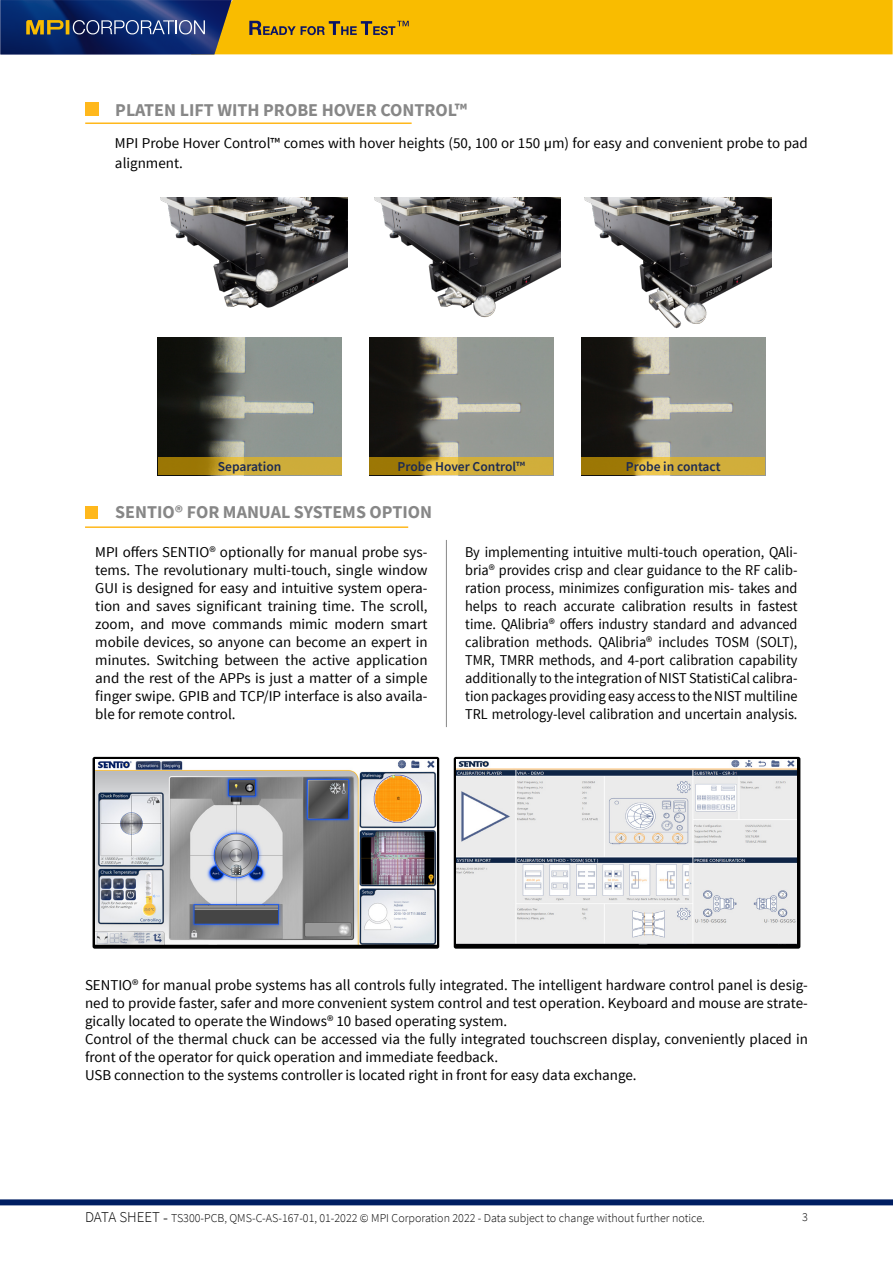
<style>
.page{position:relative;width:893px;height:1263px;background:#fff}
.page>*{position:absolute;margin:0;border:0;box-sizing:border-box;transform-origin:0 0}
.t1{font:700 18px "Source Sans Pro";color:#878787}
.t2{font:15px/18px "Source Sans Pro";color:#000}
.t3{font:15px/18px "Source Sans Pro";color:#000;text-align:justify;scale:.95 1}
.t4{font:600 13.5px "Source Sans Pro";color:#1c2a52}
.t5{font:300 12px "Source Sans Pro";color:#000}
.s1{font-size:15px}
.s2{font-size:16.5px}
</style>
<div class="page">
<svg style="left:0;top:0;width:893px;height:54px;background:#bf981d"></svg>
<div style="left:0;top:1199px;width:893px;height:6px;background:#001e62"></div>
<hr style="left:85px;top:122px;width:327px;height:2px;background:#ffb81c">
<div style="left:85px;top:102px;width:14px;height:14px;background:#ffb81c"></div>
<hr style="left:85px;top:526px;width:323px;height:2px;background:#ffb81c">
<div style="left:85px;top:506px;width:13px;height:12px;background:#ffb81c"></div>
<hr style="left:446px;top:540px;width:1px;height:187px;background:#878787">
<img style="left:160px;top:197px;width:187px;height:111px">
<img style="left:374px;top:197px;width:187px;height:121px">
<img style="left:584px;top:197px;width:187px;height:132px">
<img style="left:158px;top:337px;width:184px;height:121px">
<svg style="left:158px;top:458px;width:184px;height:17px;background:#c09d2a"></svg>
<img style="left:370px;top:337px;width:183px;height:121px">
<svg style="left:369px;top:458px;width:184px;height:17px;background:#c5a12d"></svg>
<img style="left:581px;top:337px;width:184px;height:121px">
<svg style="left:581px;top:458px;width:184px;height:17px;background:#c6a12d"></svg>
<svg style="left:93px;top:757px;width:346px;height:192px;background:#383838"></svg>
<img style="left:96px;top:760px;width:340px;height:185px">
<svg style="left:454px;top:757px;width:346px;height:192px;background:#2c2c2c"></svg>
<img style="left:457px;top:760px;width:340px;height:185px">
<p class="t1" style="left:115px;top:98px;width:353px">PLATEN LIFT WITH PROBE HOVER CONTROL™</p>
<p class="t2" style="left:115px;top:134px;width:694px;line-height:19.5px">MPI Probe Hover Control™ comes with hover heights (50, 100 or 150 µm) for easy and convenient probe to pad alignment.</p>
<p class="t4" style="left:218px;top:457px;width:65px">Separation</p>
<p class="t4" style="left:398px;top:457px;width:129px">Probe Hover Control™</p>
<p class="t4" style="left:626px;top:457px;width:96px">Probe in contact</p>
<p class="t1" style="left:115px;top:500px;width:318px">SENTIO® FOR MANUAL SYSTEMS OPTION</p>
<p class="t2" style="left:95px;top:543px;width:334px;text-align:justify">MPI offers SENTIO® optionally for manual probe sys&shy;tems. The revolutionary multi-touch, single window GUI is designed for easy and intuitive system opera&shy;tion and saves significant training time. The scroll, zoom, and move commands mimic modern smart mobile devices, so anyone can become an expert in minutes. Switching between the active application and the rest of the APPs is just a matter of a simple finger swipe. GPIB and TCP/IP interface is also availa&shy;ble for remote control.</p>
<p class="t3" style="left:465px;top:543px;width:351px">By implementing intuitive multi-touch operation, QAli&shy;bria® provides crisp and clear guidance to the RF calib&shy;ration process, minimizes configuration mis- takes and helps to reach accurate calibration results in fastest time. QAlibria® offers industry standard and advanced calibration methods. QAlibria® includes TOSM (SOLT), TMR, TMRR methods, and 4-port calibration capability additionally to the integration of NIST StatistiCal calibra&shy;tion packages providing easy access to the NIST multiline TRL metrology-level calibration and uncertain analysis.</p>
<p class="t2" style="left:85px;top:976px;width:724px">SENTIO® for manual probe systems has all controls fully integrated. The intelligent hardware control panel is desig&shy;ned to provide faster, safer and more convenient system control and test operation. Keyboard and mouse are strate&shy;gically located to operate the Windows® 10 based operating system.<br>Control of the thermal chuck can be accessed via the fully integrated touchscreen display, conveniently placed in front of the operator for quick operation and immediate feedback.<br>USB connection to the systems controller is located right in front for easy data exchange.</p>
<p class="t5" style="left:85px;top:1210px;width:621px"><span class="s1">DATA SHEET</span> <span class="s2">-</span> TS300-PCB, QMS-C-AS-167-01, 01-2022 © MPI Corporation 2022 - Data subject to change without further notice.</p>
<p class="t5" style="left:802px;top:1209px;width:7px">3</p>
</div>
